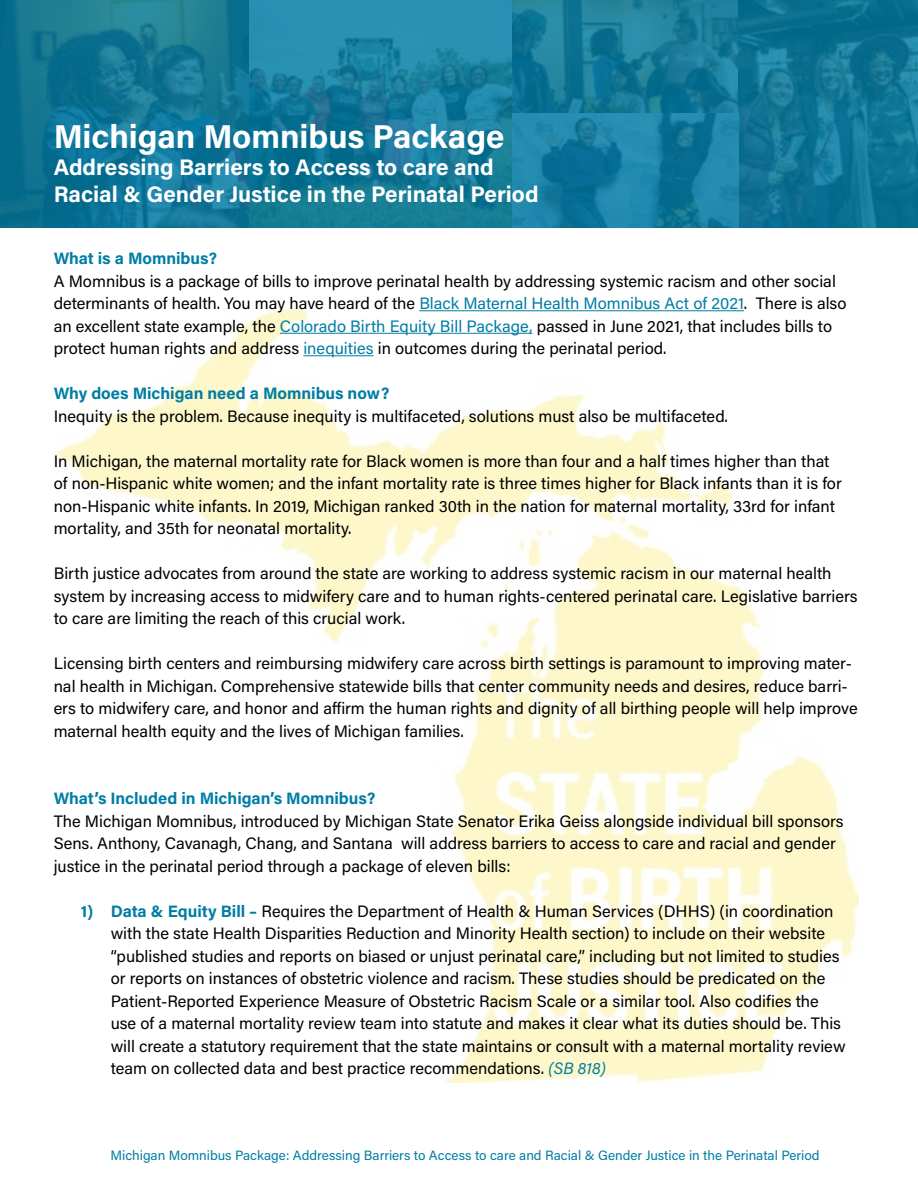
<style>
.page{position:relative;width:918px;height:1188px;background:#fff}
.page>*{position:absolute;margin:0;border:0;box-sizing:border-box;transform-origin:0 0}
.t1{font:700 33px "Acumin Pro";color:#fff}
.t2{font:700 22.5px/27px "Acumin Pro";color:#fff}
.t3{font:16.5px/22.5px "Acumin Pro";color:#000}
.t4{font:700 16.5px "Acumin Pro";color:#007da5}
.t5{font:13.5px "Acumin Pro";color:#007da5}
.s1{color:#007da5}
.s2{font-weight:700;color:#007da5}
.s3{font-style:italic;color:#007da5}
</style>
<div class="page">
<img style="left:54px;top:309px;width:805px;height:773px">
<svg style="left:0;top:0;width:918px;height:228px;background:#147a99"></svg>
<hr style="left:419px;top:310px;width:325px;height:1px;background:#007da5">
<hr style="left:280px;top:333px;width:253px;height:1px;background:#007da5">
<hr style="left:303px;top:355px;width:71px;height:1px;background:#007da5">
<h1 class="t1" style="left:54px;top:113px;width:452px">Michigan Momnibus Package</h1>
<h2 class="t2" style="left:54px;top:153px;width:487px">Addressing Barriers to Access to care and<br>Racial &amp; Gender Justice in the Perinatal Period</h2>
<p class="t4" style="left:54px;top:247px;width:165px">What is a Momnibus?</p>
<p class="t3" style="left:54px;top:269px;width:794px">A Momnibus is a package of bills to improve perinatal health by addressing systemic racism and other social determinants of health. You may have heard of the <span class="s1">Black Maternal Health Momnibus Act of 2021</span>. There is also an excellent state example, the <span class="s1">Colorado Birth Equity Bill Package,</span> passed in June 2021, that includes bills to protect human rights and address <span class="s1">inequities</span> in outcomes during the perinatal period.</p>
<p class="t4" style="left:54px;top:382px;width:337px">Why does Michigan need a Momnibus now?</p>
<p class="t3" style="left:54px;top:404px;width:676px">Inequity is the problem. Because inequity is multifaceted, solutions must also be multifaceted.</p>
<p class="t3" style="left:54px;top:449px;width:790px">In Michigan, the maternal mortality rate for Black women is more than four and a half times higher than that of non-Hispanic white women; and the infant mortality rate is three times higher for Black infants than it is for non-Hispanic white infants. In 2019, Michigan ranked 30th in the nation for maternal mortality, 33rd for infant mortality, and 35th for neonatal mortality.</p>
<p class="t3" style="left:54px;top:561px;width:806px">Birth justice advocates from around the state are working to address systemic racism in our maternal health system by increasing access to midwifery care and to human rights-centered perinatal care. Legislative barriers to care are limiting the reach of this crucial work.</p>
<p class="t3" style="left:54px;top:651px;width:805px">Licensing birth centers and reimbursing midwifery care across birth settings is paramount to improving mater&shy;nal health in Michigan. Comprehensive statewide bills that center community needs and desires, reduce barri&shy;ers to midwifery care, and honor and affirm the human rights and dignity of all birthing people will help improve maternal health equity and the lives of Michigan families.</p>
<p class="t4" style="left:54px;top:787px;width:323px">What’s Included in Michigan’s Momnibus?</p>
<p class="t3" style="left:54px;top:809px;width:791px">The Michigan Momnibus, introduced by Michigan State Senator Erika Geiss alongside individual bill sponsors<br>Sens. Anthony, Cavanagh, Chang, and Santana will address barriers to access to care and racial and gender justice in the perinatal period through a package of eleven bills:</p>
<p class="t3" style="left:111px;top:899px;width:736px;text-indent:-30px"><span class="s2">1) Data &amp; Equity Bill –</span> Requires the Department of Health &amp; Human Services (DHHS) (in coordination with the state Health Disparities Reduction and Minority Health section) to include on their website “published studies and reports on biased or unjust perinatal care,” including but not limited to studies or reports on instances of obstetric violence and racism. These studies should be predicated on the Patient-Reported Experience Measure of Obstetric Racism Scale or a similar tool. Also codifies the use of a maternal mortality review team into statute and makes it clear what its duties should be. This will create a statutory requirement that the state maintains or consult with a maternal mortality review team on collected data and best practice recommendations. <span class="s3">(SB 818)</span></p>
<p class="t5" style="left:111px;top:1146px;width:711px">Michigan Momnibus Package: Addressing Barriers to Access to care and Racial &amp; Gender Justice in the Perinatal Period</p>
</div>
